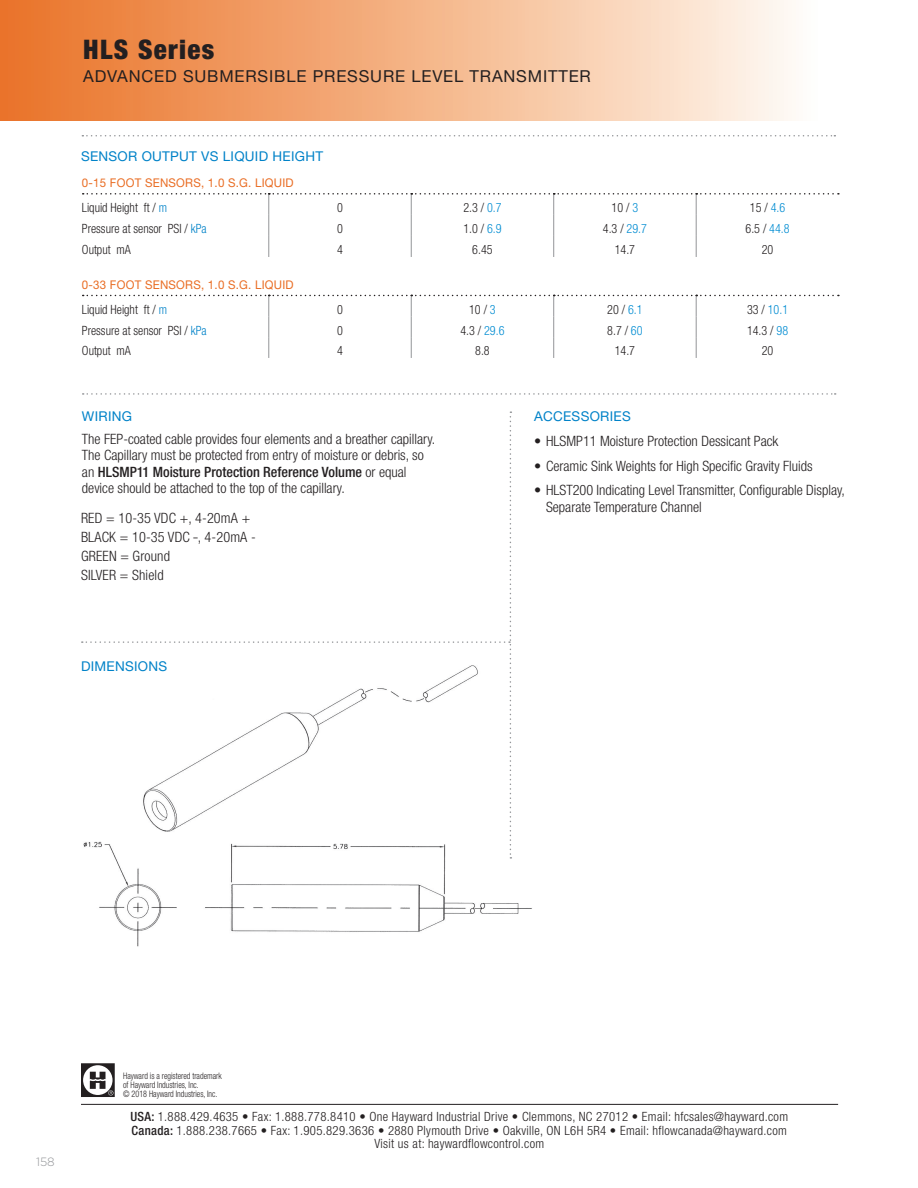
<style>
.page{position:relative;width:918px;height:1188px;background:#fff}
.page>*{position:absolute;margin:0;border:0;box-sizing:border-box;transform-origin:0 0}
.t1{font:900 condensed 27px "Helvetica Neue LT Std";letter-spacing:.05em;color:#231f20}
.t2{font:16.5px "Helvetica Neue LT Std";letter-spacing:.05em;color:#231f20}
.t3{font:300 condensed 14.25px/16.5px "Helvetica Neue LT Std";color:#231f20}
.t4{font:13.5px "Helvetica Neue LT Std";letter-spacing:.02em;color:#0082c8}
.t5{font:300 condensed 12.75px/13.5px "Helvetica Neue LT Std";letter-spacing:.025em;color:#231f20;text-align:center}
.t6{font:300 condensed 12.75px "Helvetica Neue LT Std";letter-spacing:.025em;color:#231f20;scale:.95 1}
.t7{font:300 condensed 12.75px "Helvetica Neue LT Std";color:#231f20;scale:.95 1}
.t8{font:300 condensed 12.75px "Helvetica Neue LT Std";color:#008cd2;scale:.95 1}
.t9{font:12px "Helvetica Neue LT Std";letter-spacing:.02em;color:#e96d24;scale:.96 1}
.t10{font:300 12px "Gotham";color:#939598}
.t11{font:300 condensed 9px/9px "Helvetica Neue LT Std";color:#231f20;scale:.9 1}
.s1{color:#0082c8}
.s2{color:#008cd2}
.s3{color:#231f20}
.s4{font-weight:500}
</style>
<div class="page">
<div style="left:0;top:0;width:918px;height:120px;background:linear-gradient(to right,#ea7022,#fff)"></div>
<div style="left:891px;top:0;width:27px;height:120px;background:#fff"></div>
<svg style="left:81px;top:1063px;width:34px;height:34px"></svg>
<hr style="left:81px;top:1104px;width:757px;height:1px;background:#231f20">
<img style="left:205px;top:857px;width:327px;height:75px">
<svg style="left:82px;top:135px;width:753px;height:1px"></svg>
<svg style="left:83px;top:193px;width:756px;height:64px"></svg>
<svg style="left:83px;top:295px;width:756px;height:63px"></svg>
<svg style="left:83px;top:393px;width:753px;height:2px"></svg>
<img style="left:99px;top:859px;width:78px;height:88px">
<svg style="left:82px;top:411px;width:429px;height:448px"></svg>
<p class="t1" style="left:83px;top:33px;width:133px">HLS Series</p>
<p class="t2" style="left:83px;top:66px;width:509px">ADVANCED SUBMERSIBLE PRESSURE LEVEL TRANSMITTER</p>
<p class="t4" style="left:81px;top:148px;width:244px">SENSOR OUTPUT VS LIQUID HEIGHT</p>
<p class="t9" style="left:82px;top:176px;width:222px">0-15 FOOT SENSORS, 1.0 S.G. LIQUID</p>
<p class="t7" style="left:82px;top:200px;width:91px">Liquid Height ft / <span class="s1">m</span></p>
<p class="t6" style="left:337px;top:200px;width:8px">0</p>
<p class="t6" style="left:463px;top:200px;width:42px">2.3 / <span class="s2">0.7</span></p>
<p class="t6" style="left:612px;top:200px;width:30px">10 / <span class="s2">3</span></p>
<p class="t6" style="left:750px;top:200px;width:39px">15 / <span class="s2">4.6</span></p>
<p class="t7" style="left:82px;top:221px;width:133px">Pressure at sensor PSI / <span class="s1">kPa</span></p>
<p class="t6" style="left:337px;top:221px;width:8px">0</p>
<p class="t6" style="left:463px;top:221px;width:42px">1.0 / <span class="s2">6.9</span></p>
<p class="t6" style="left:603px;top:221px;width:48px">4.3 / <span class="s2">29.7</span></p>
<p class="t6" style="left:746px;top:221px;width:48px">6.5 / <span class="s2">44.8</span></p>
<p class="t7" style="left:82px;top:243px;width:53px">Output mA</p>
<p class="t6" style="left:337px;top:243px;width:8px">4</p>
<p class="t6" style="left:472px;top:243px;width:23px">6.45</p>
<p class="t6" style="left:615px;top:243px;width:23px">14.7</p>
<p class="t6" style="left:762px;top:243px;width:14px">20</p>
<p class="t9" style="left:82px;top:277px;width:222px">0-33 FOOT SENSORS, 1.0 S.G. LIQUID</p>
<p class="t7" style="left:82px;top:302px;width:91px">Liquid Height ft / <span class="s1">m</span></p>
<p class="t6" style="left:337px;top:302px;width:8px">0</p>
<p class="t6" style="left:469px;top:302px;width:30px">10 / <span class="s2">3</span></p>
<p class="t6" style="left:607px;top:302px;width:39px">20 / <span class="s2">6.1</span></p>
<p class="t8" style="left:747px;top:302px;width:45px"><span class="s3">33 /</span> 10.1</p>
<p class="t7" style="left:82px;top:323px;width:133px">Pressure at sensor PSI / <span class="s1">kPa</span></p>
<p class="t6" style="left:337px;top:323px;width:8px">0</p>
<p class="t6" style="left:460px;top:323px;width:48px">4.3 / <span class="s2">29.6</span></p>
<p class="t6" style="left:607px;top:323px;width:39px">8.7 / <span class="s2">60</span></p>
<p class="t6" style="left:747px;top:323px;width:45px">14.3 / <span class="s2">98</span></p>
<p class="t7" style="left:82px;top:344px;width:53px">Output mA</p>
<p class="t6" style="left:337px;top:344px;width:8px">4</p>
<p class="t6" style="left:475px;top:344px;width:17px">8.8</p>
<p class="t6" style="left:615px;top:344px;width:23px">14.7</p>
<p class="t6" style="left:762px;top:344px;width:14px">20</p>
<p class="t4" style="left:82px;top:408px;width:52px">WIRING</p>
<p class="t3" style="left:82px;top:430px;width:355px">The FEP-coated cable provides four elements and a breather capillary.<br>The Capillary must be protected from entry of moisture or debris, so</p>
<p class="t3" style="left:82px;top:463px;width:326px">an <span class="s4">HLSMP11 Moisture Protection Reference Volume</span> or equal device should be attached to the top of the capillary.</p>
<p class="t3" style="left:81px;top:509px;width:171px">RED = 10-35 VDC +, 4-20mA +</p>
<p class="t3" style="left:81px;top:528px;width:176px">BLACK = 10-35 VDC –, 4-20mA -</p>
<p class="t3" style="left:81px;top:547px;width:90px">GREEN = Ground</p>
<p class="t3" style="left:81px;top:566px;width:84px">SILVER = Shield</p>
<p class="t4" style="left:81px;top:658px;width:88px">DIMENSIONS</p>
<p class="t4" style="left:534px;top:408px;width:98px">ACCESSORIES</p>
<p class="t3" style="left:534px;top:432px;width:246px">• HLSMP11 Moisture Protection Dessicant Pack</p>
<p class="t3" style="left:534px;top:457px;width:280px">• Ceramic Sink Weights for High Specific Gravity Fluids</p>
<p class="t3" style="left:534px;top:482px;width:312px">• HLST200 Indicating Level Transmitter, Configurable Display,</p>
<p class="t3" style="left:546px;top:498px;width:157px">Separate Temperature Channel</p>
<p class="t10" style="left:36px;top:1154px;width:20px">158</p>
<p class="t11" style="left:123px;top:1071px;width:111px">Hayward is a registered trademark of Hayward Industries, Inc.<br>© 2018 Hayward Industries, Inc.</p>
<p class="t5" style="left:130px;top:1110px;width:659px"><span class="s4">USA:</span> 1.888.429.4635 • Fax: 1.888.778.8410 • One Hayward Industrial Drive • Clemmons, NC 27012 • Email: hfcsales@hayward.com<br><span class="s4">Canada:</span> 1.888.238.7665 • Fax: 1.905.829.3636 • 2880 Plymouth Drive • Oakville, ON L6H 5R4 • Email: hflowcanada@hayward.com<br>Visit us at: haywardflowcontrol.com</p>
</div>
